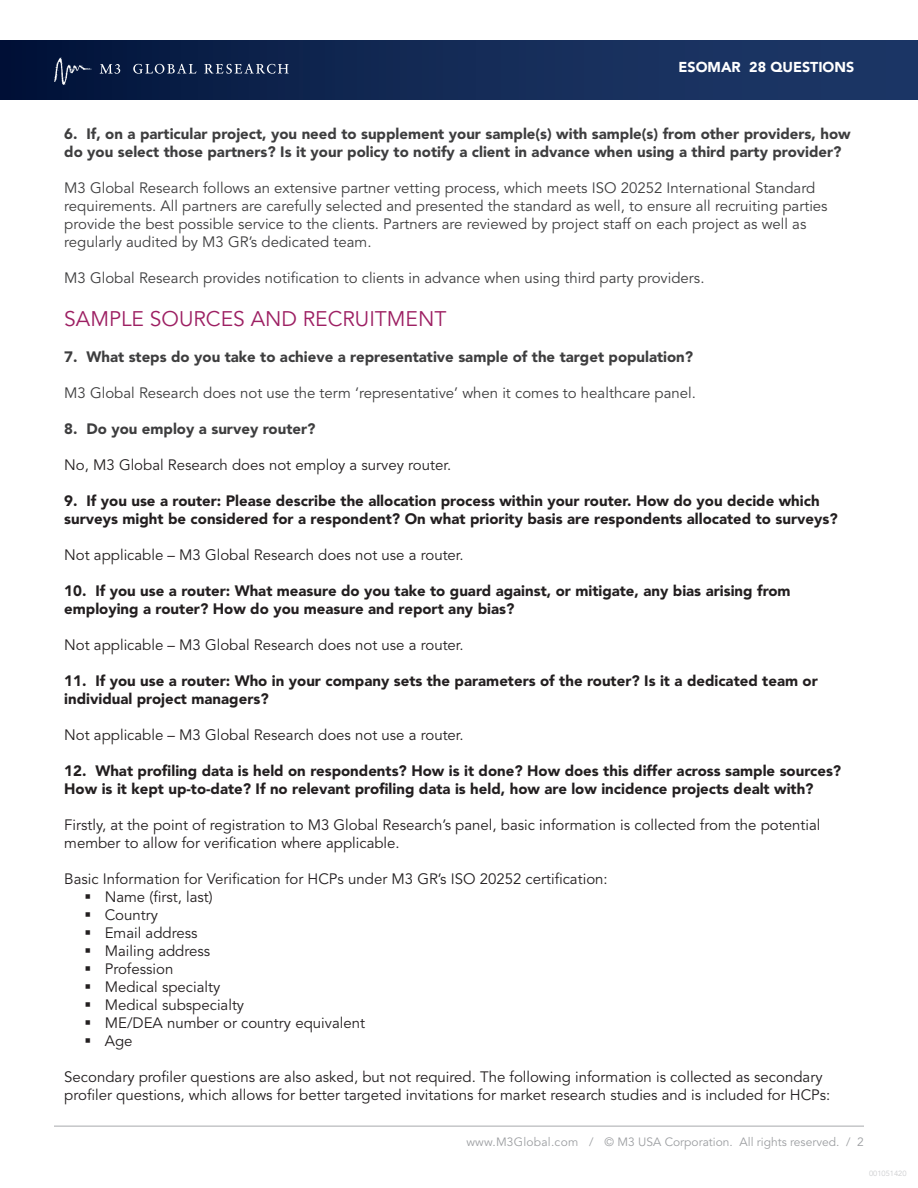
<style>
.page{position:relative;width:918px;height:1188px;background:#fff}
.page>*{position:absolute;margin:0;border:0;box-sizing:border-box;transform-origin:0 0}
.t1{font:21px "Avenir LT Std";color:#9d2063}
.t2{font:15px/18px "Avenir LT Std";color:#231f20}
.t3{font:900 15px/18px "Avenir LT Std";color:#231f20}
.t4{font:15px/18px "Avenir LT Std";color:#3e3e3f}
.t5{font:900 15px/18px "Avenir LT Std";color:#3e3e3f}
.t6{font:900 14.25px "Avenir LT Std";color:#fff}
.t7{font:12px "Avenir LT Std";color:#9d9fa2}
.t8{font:7.5px "Avenir LT Std";color:#cccdcf}
</style>
<div class="page">
<hr style="left:54px;top:1126px;width:810px;height:1px;background:#a8a9ad">
<div style="left:0;top:40px;width:918px;height:59px;background:linear-gradient(to right,#03153b,#203b6b)"></div>
<svg style="left:204px;top:64px;width:85px;height:10px"></svg>
<svg style="left:133px;top:64px;width:63px;height:10px"></svg>
<svg style="left:54px;top:58px;width:38px;height:27px"></svg>
<svg style="left:100px;top:64px;width:20px;height:10px"></svg>
<p class="t6" style="left:679px;top:59px;width:177px">ESOMAR 28 QUESTIONS</p>
<p class="t5" style="left:64px;top:125px;width:788px">6. If, on a particular project, you need to supplement your sample(s) with sample(s) from other providers, how do you select those partners? Is it your policy to notify a client in advance when using a third party provider?</p>
<p class="t4" style="left:64px;top:179px;width:765px">M3 Global Research follows an extensive partner vetting process, which meets ISO 20252 International Standard requirements. All partners are carefully selected and presented the standard as well, to ensure all recruiting parties provide the best possible service to the clients. Partners are reviewed by project staff on each project as well as regularly audited by M3 GR’s dedicated team.</p>
<p class="t4" style="left:64px;top:269px;width:642px">M3 Global Research provides notification to clients in advance when using third party providers.</p>
<h1 class="t1" style="left:64px;top:307px;width:384px">SAMPLE SOURCES AND RECRUITMENT</h1>
<p class="t5" style="left:64px;top:348px;width:631px">7. What steps do you take to achieve a representative sample of the target population?</p>
<p class="t4" style="left:64px;top:384px;width:633px">M3 Global Research does not use the term ‘representative’ when it comes to healthcare panel.</p>
<p class="t5" style="left:64px;top:420px;width:253px">8. Do you employ a survey router?</p>
<p class="t2" style="left:64px;top:456px;width:389px">No, M3 Global Research does not employ a survey router.</p>
<p class="t3" style="left:64px;top:492px;width:775px">9. If you use a router: Please describe the allocation process within your router. How do you decide which surveys might be considered for a respondent? On what priority basis are respondents allocated to surveys?</p>
<p class="t2" style="left:64px;top:546px;width:401px">Not applicable – M3 Global Research does not use a router.</p>
<p class="t3" style="left:64px;top:582px;width:728px">10. If you use a router: What measure do you take to guard against, or mitigate, any bias arising from employing a router? How do you measure and report any bias?</p>
<p class="t2" style="left:64px;top:636px;width:401px">Not applicable – M3 Global Research does not use a router.</p>
<p class="t3" style="left:64px;top:672px;width:755px">11. If you use a router: Who in your company sets the parameters of the router? Is it a dedicated team or individual project managers?</p>
<p class="t2" style="left:64px;top:726px;width:401px">Not applicable – M3 Global Research does not use a router.</p>
<p class="t3" style="left:64px;top:762px;width:779px">12. What profiling data is held on respondents? How is it done? How does this differ across sample sources?<br>How is it kept up-to-date? If no relevant profiling data is held, how are low incidence projects dealt with?</p>
<p class="t2" style="left:64px;top:816px;width:758px">Firstly, at the point of registration to M3 Global Research’s panel, basic information is collected from the potential member to allow for verification where applicable.</p>
<p class="t2" style="left:105px;top:870px;width:504px;text-indent:-40px">Basic Information for Verification for HCPs under M3 GR’s ISO 20252 certification:<br>Name (first, last)<br>Country<br>Email address<br>Mailing address<br>Profession<br>Medical specialty<br>Medical subspecialty<br>ME/DEA number or country equivalent<br>Age</p>
<p class="t2" style="left:64px;top:1068px;width:768px">Secondary profiler questions are also asked, but not required. The following information is collected as secondary profiler questions, which allows for better targeted invitations for market research studies and is included for HCPs:</p>
<p class="t7" style="left:466px;top:1135px;width:399px">www.M3Global.com / © M3 USA Corporation. All rights reserved. / 2</p>
<p class="t8" style="left:869px;top:1169px;width:39px">001051420</p>
</div>
